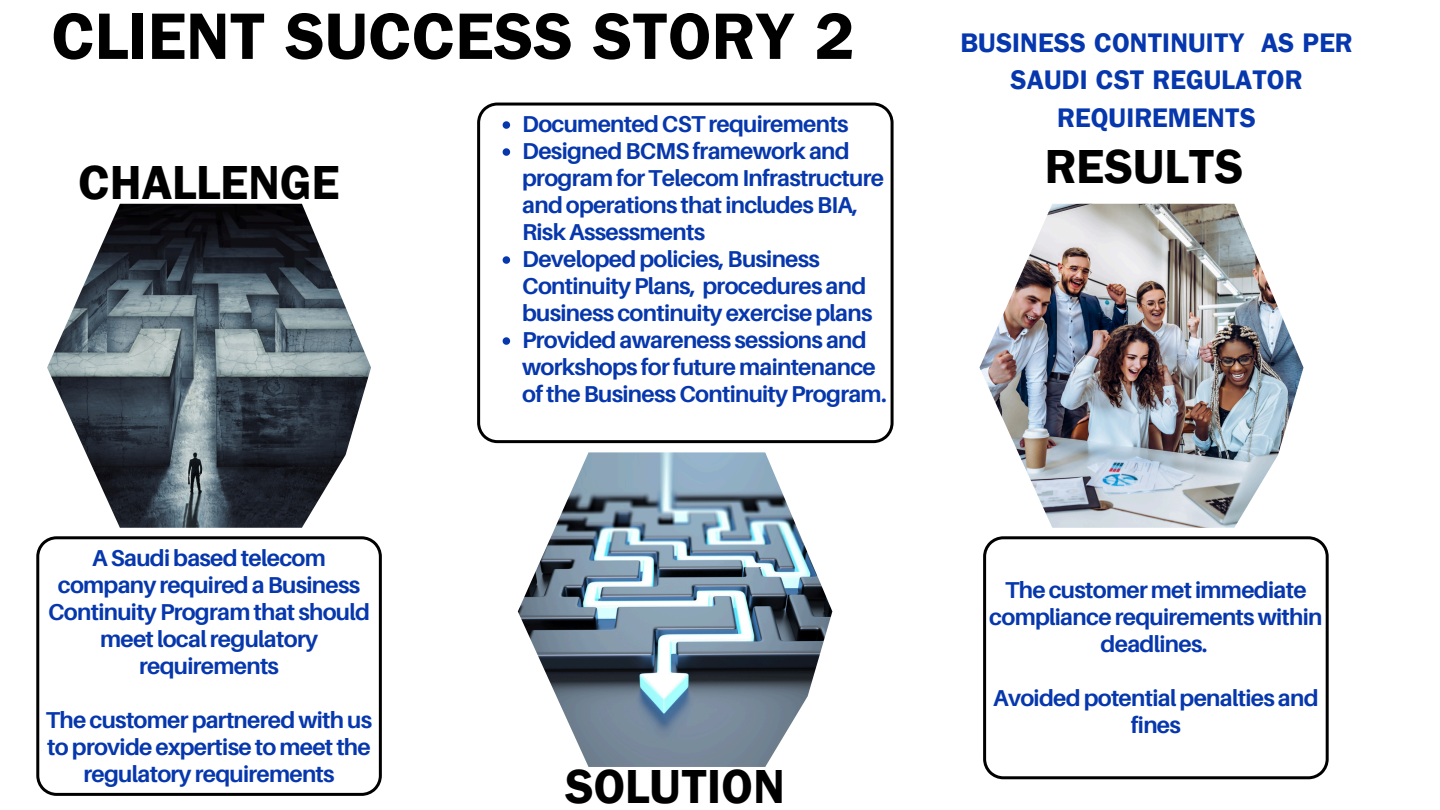
<style>
.page{position:relative;width:1440px;height:810px;background:#fff}
.page>*{position:absolute;margin:0;border:0;box-sizing:border-box;transform-origin:0 0}
.t1{font:66px "Franklin Gothic LT Pro Dm";color:#000}
.t2{font:48px "Franklin Gothic LT Pro Dm";color:#000}
.t3{font:27px/37.5px "Franklin Gothic LT Pro Dm";color:#0637ad;text-align:center}
.t4{font:700 23px/27px "Aileron";letter-spacing:-.03em;color:#0637ad;text-align:center}
</style>
<div class="page">
<img style="left:47px;top:204px;width:324px;height:324px">
<img style="left:518px;top:452px;width:314px;height:315px">
<img style="left:980px;top:204px;width:324px;height:324px">
<svg style="left:36px;top:536px;width:346px;height:260px"></svg>
<svg style="left:477px;top:103px;width:416px;height:340px"></svg>
<svg style="left:503px;top:121px;width:7px;height:8px"></svg>
<svg style="left:503px;top:148px;width:7px;height:8px"></svg>
<svg style="left:503px;top:256px;width:7px;height:8px"></svg>
<svg style="left:503px;top:337px;width:7px;height:8px"></svg>
<svg style="left:983px;top:536px;width:346px;height:243px"></svg>
<h4 class="t1" style="left:52px;top:14px;width:804px">CLIENT SUCCESS STORY 2</h4>
<h4 class="t2" style="left:79px;top:166px;width:263px">CHALLENGE</h4>
<p class="t4" style="left:48px;top:544px;width:323px">A Saudi based telecom company required a Business<br>Continuity Program that should meet local regulatory requirements</p>
<p class="t4" style="left:46px;top:706px;width:328px">The customer partnered with us to provide expertise to meet the regulatory requirements</p>
<p class="t4" style="left:522px;top:110px;width:328px">Documented CST requirements</p>
<h2 class="t4" style="left:522px;top:137px;width:363px;text-align:left">Designed BCMS framework and program for Telecom Infrastructure and operations that includes BIA,<br>Risk Assessments</h2>
<h3 class="t4" style="left:522px;top:245px;width:352px;text-align:left">Developed policies, Business<br>Continuity Plans, procedures and business continuity exercise plans</h3>
<h2 class="t4" style="left:522px;top:326px;width:366px;text-align:left">Provided awareness sessions and workshops for future maintenance of the Business Continuity Program.</h2>
<p class="t2" style="left:565px;top:770px;width:221px">SOLUTION</p>
<h4 class="t3" style="left:960px;top:28px;width:394px">BUSINESS CONTINUITY AS PER<br>SAUDI CST REGULATOR<br>REQUIREMENTS</h4>
<p class="t2" style="left:1045px;top:150px;width:200px">RESULTS</p>
<p class="t4" style="left:989px;top:576px;width:335px">The customer met immediate compliance requirements within deadlines.</p>
<h4 class="t4" style="left:993px;top:684px;width:327px">Avoided potential penalties and fines</h4>
</div>
